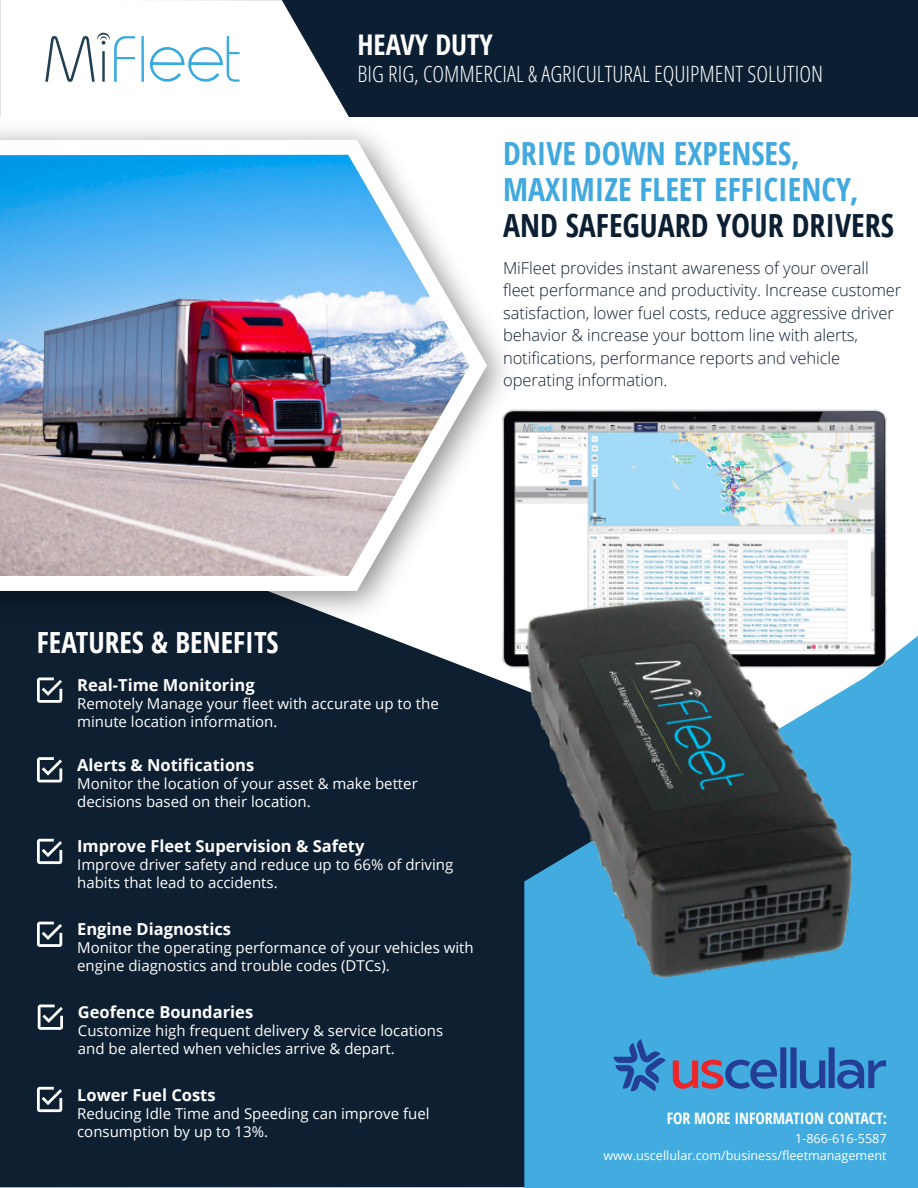
<style>
.page{position:relative;width:918px;height:1188px;background:#fff}
.page>*{position:absolute;margin:0;border:0;box-sizing:border-box;transform-origin:0 0}
.t1{font:700 condensed 31.95px/36px "Open Sans";color:#42a9de}
.t2{font:700 condensed 31.95px "Open Sans";color:#0c1f32}
.t3{font:700 condensed 29.25px "Open Sans";color:#fff}
.t4{font:700 condensed 28.5px "Open Sans";color:#fff}
.t5{font:300 condensed 22.5px "Open Sans";color:#fff}
.t6{font:300 16.5px/22.5px "Open Sans";letter-spacing:-.005em;color:#0e1f31}
.t7{font:700 16.5px "Open Sans";color:#fff}
.t8{font:700 condensed 15.75px "Open Sans";color:#fff}
.t9{font:15px/18px "Open Sans";color:#fff}
.t10{font:12.6px/17.4px "Open Sans";color:#fff;text-align:right}
</style>
<div class="page">
<div style="left:0;top:633px;width:524px;height:554px;background:#0e1f31"></div>
<div style="left:524px;top:636px;width:394px;height:552px;background:#42ace1"></div>
<img style="left:496px;top:409px;width:399px;height:309px">
<svg style="left:38px;top:1005px;width:25px;height:25px"></svg>
<svg style="left:37px;top:839px;width:25px;height:25px"></svg>
<svg style="left:37px;top:922px;width:25px;height:25px"></svg>
<svg style="left:37px;top:757px;width:25px;height:25px"></svg>
<svg style="left:37px;top:1087px;width:25px;height:25px"></svg>
<svg style="left:37px;top:678px;width:25px;height:25px"></svg>
<img style="left:524px;top:598px;width:328px;height:379px">
<img style="left:0;top:346px;width:529px;height:287px">
<img style="left:0;top:130px;width:496px;height:468px">
<div style="left:1px;top:0;width:917px;height:117px;background:#0c1f32"></div>
<svg style="left:0;top:0;width:349px;height:117px;background:#dee4e7"></svg>
<svg style="left:613px;top:1039px;width:273px;height:53px;background:#4389c4"></svg>
<h3 class="t4" style="left:357px;top:25px;width:137px">HEAVY DUTY</h3>
<h3 class="t5" style="left:358px;top:58px;width:467px">BIG RIG, COMMERCIAL &amp; AGRICULTURAL EQUIPMENT SOLUTION</h3>
<h1 class="t1" style="left:503px;top:135px;width:357px">DRIVE DOWN EXPENSES,<br>MAXIMIZE FLEET EFFICIENCY,</h1>
<h1 class="t2" style="left:503px;top:203px;width:392px">AND SAFEGUARD YOUR DRIVERS</h1>
<p class="t6" style="left:503px;top:256px;width:400px">MiFleet provides instant awareness of your overall fleet performance and productivity. Increase customer satisfaction, lower fuel costs, reduce aggressive driver behavior &amp; increase your bottom line with alerts, notifications, performance reports and vehicle operating information.</p>
<h2 class="t3" style="left:37px;top:622px;width:243px">FEATURES &amp; BENEFITS</h2>
<p class="t7" style="left:77px;top:674px;width:179px">Real-Time Monitoring</p>
<p class="t9" style="left:77px;top:694px;width:363px">Remotely Manage your fleet with accurate up to the minute location information.</p>
<p class="t7" style="left:77px;top:753px;width:179px">Alerts &amp; Notifications</p>
<p class="t9" style="left:77px;top:774px;width:342px">Monitor the location of your asset &amp; make better decisions based on their location.</p>
<p class="t7" style="left:77px;top:835px;width:289px">Improve Fleet Supervision &amp; Safety</p>
<p class="t9" style="left:77px;top:856px;width:378px">Improve driver safety and reduce up to 66% of driving habits that lead to accidents.</p>
<p class="t7" style="left:77px;top:918px;width:155px">Engine Diagnostics</p>
<p class="t9" style="left:77px;top:939px;width:398px">Monitor the operating performance of your vehicles with engine diagnostics and trouble codes (DTCs).</p>
<p class="t7" style="left:78px;top:1001px;width:177px">Geofence Boundaries</p>
<p class="t9" style="left:78px;top:1021px;width:367px">Customize high frequent delivery &amp; service locations and be alerted when vehicles arrive &amp; depart.</p>
<p class="t7" style="left:77px;top:1083px;width:140px">Lower Fuel Costs</p>
<p class="t9" style="left:77px;top:1104px;width:354px">Reducing Idle Time and Speeding can improve fuel consumption by up to 13%.</p>
<p class="t8" style="left:667px;top:1108px;width:222px">FOR MORE INFORMATION CONTACT:</p>
<p class="t10" style="left:603px;top:1129px;width:285px">1-866-616-5587 www.uscellular.com/business/fleetmanagement</p>
</div>
